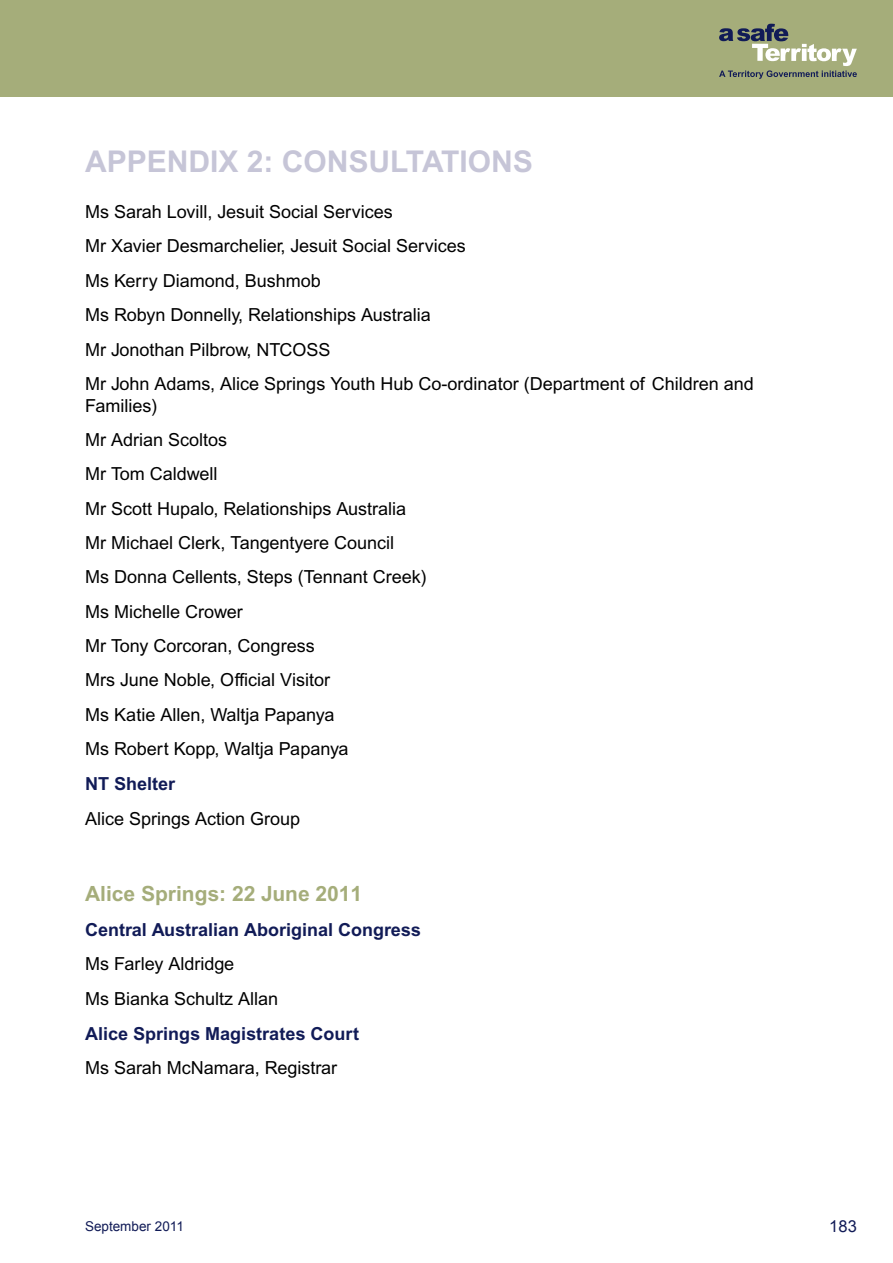
<style>
.page{position:relative;width:893px;height:1263px;background:#fff}
.page>*{position:absolute;margin:0;border:0;box-sizing:border-box;transform-origin:0 0}
.t1{font:700 30px "Arial SFMT";color:#c6c5d7}
.t2{font:700 21px "Arial SFMT";color:#a5ad7a}
.t3{font:18px/34.3px "Arial SFMT";color:#000}
.t4{font:700 18px "Arial SFMT";color:#111b57}
.t5{font:16.5px "Arial";color:#111b57}
.t6{font:13.5px "Arial";color:#111b57}
</style>
<div class="page">
<div style="left:0;top:0;width:893px;height:96px;background:#a5ad7a"></div>
<svg style="left:719px;top:24px;width:138px;height:55px"></svg>
<h1 class="t1" style="left:85px;top:144px;width:42px">Appendix</h1>
<h1 class="t1" style="left:247px;top:144px;width:77px">2: Consultations</h1>
<p class="t3" style="left:85px;top:195px;width:670px">Ms Sarah Lovill, Jesuit Social Services<br>Mr Xavier Desmarchelier, Jesuit Social Services<br>Ms Kerry Diamond, Bushmob<br>Ms Robyn Donnelly, Relationships Australia<br>Mr Jonothan Pilbrow, NTCOSS<br>Mr John Adams, Alice Springs Youth Hub Co-ordinator (Department of Children and</p>
<p class="t3" style="left:85px;top:388px;width:343px">Families)<br>Mr Adrian Scoltos<br>Mr Tom Caldwell<br>Mr Scott Hupalo, Relationships Australia<br>Mr Michael Clerk, Tangentyere Council<br>Ms Donna Cellents, Steps (Tennant Creek)<br>Ms Michelle Crower<br>Mr Tony Corcoran, Congress<br>Mrs June Noble, Official Visitor<br>Ms Katie Allen, Waltja Papanya<br>Ms Robert Kopp, Waltja Papanya</p>
<p class="t4" style="left:85px;top:773px;width:92px">NT Shelter</p>
<p class="t3" style="left:85px;top:801px;width:217px">Alice Springs Action Group</p>
<p class="t2" style="left:85px;top:881px;width:279px">Alice Springs: 22 June 2011</p>
<p class="t4" style="left:85px;top:919px;width:337px">Central Australian Aboriginal Congress</p>
<p class="t3" style="left:85px;top:947px;width:195px">Ms Farley Aldridge<br>Ms Bianka Schultz Allan</p>
<p class="t4" style="left:85px;top:1023px;width:275px">Alice Springs Magistrates Court</p>
<p class="t3" style="left:85px;top:1051px;width:254px">Ms Sarah McNamara, Registrar</p>
<p class="t6" style="left:85px;top:1217px;width:100px">September 2011</p>
<p class="t5" style="left:829px;top:1215px;width:29px">183</p>
</div>
